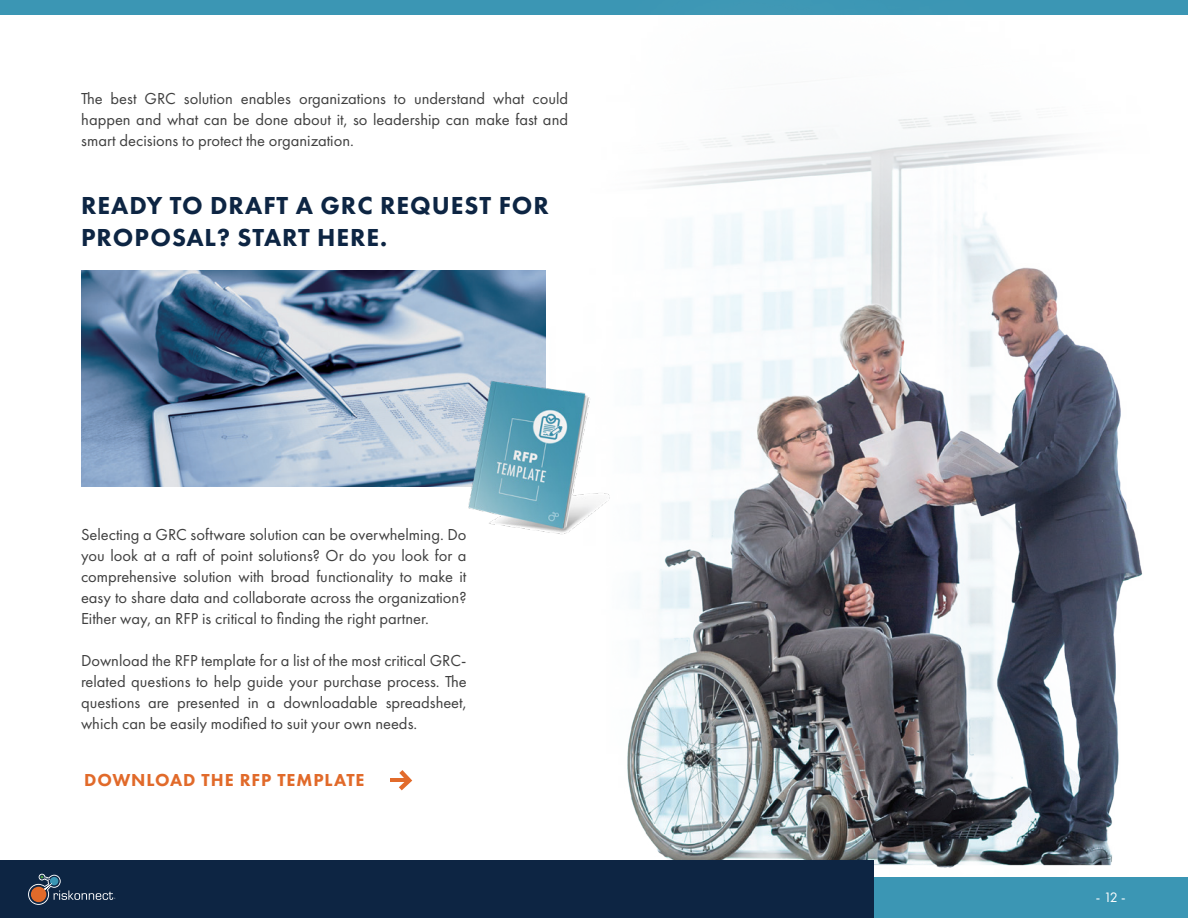
<style>
.page{position:relative;width:1188px;height:918px;background:#fff}
.page>*{position:absolute;margin:0;border:0;box-sizing:border-box;transform-origin:0 0}
.t1{font:800 25.5px/31.5px "Futura PT";letter-spacing:.035em;color:#0d2543}
.t2{font:800 18px "Futura PT";letter-spacing:.05em;color:#e16a2a}
.t3{font:16.5px/21px "Futura PT";color:#3f3f3f;text-align:justify}
.t4{font:14.25px "Futura PT";color:#fff}
</style>
<div class="page">
<div style="left:0;top:0;width:1188px;height:15px;background:#3b96b4"></div>
<img style="left:81px;top:271px;width:452px;height:216px">
<svg style="left:399px;top:770px;width:13px;height:20px"></svg>
<hr style="left:390px;top:778px;width:18px;height:4px;background:#e26b2b">
<img style="left:443px;top:361px;width:90px;height:169px">
<img style="left:533px;top:110px;width:645px;height:768px">
<div style="left:709px;top:878px;width:479px;height:40px;background:#3b96b4"></div>
<div style="left:0;top:861px;width:873px;height:57px;background:#0d2543"></div>
<svg style="left:28px;top:874px;width:87px;height:31px"></svg>
<p class="t3" style="left:81px;top:88px;width:488px">The best GRC solution enables organizations to understand what could happen and what can be done about it, so leadership can make fast and smart decisions to protect the organization.</p>
<p class="t1" style="left:81px;top:190px;width:469px">READY TO DRAFT A GRC REQUEST FOR<br>PROPOSAL? START HERE.</p>
<p class="t3" style="left:81px;top:524px;width:387px">Selecting a GRC software solution can be overwhelming. Do you look at a raft of point solutions? Or do you look for a comprehensive solution with broad functionality to make it easy to share data and collaborate across the organization?<br>Either way, an RFP is critical to finding the right partner.</p>
<p class="t3" style="left:81px;top:650px;width:387px">Download the RFP template for a list of the most critical GRC&shy;related questions to help guide your purchase process. The questions are presented in a downloadable spreadsheet, which can be easily modified to suit your own needs.</p>
<p class="t2" style="left:84px;top:769px;width:282px">DOWNLOAD THE RFP TEMPLATE</p>
<p class="t4" style="left:1096px;top:889px;width:31px">- 12 -</p>
</div>
